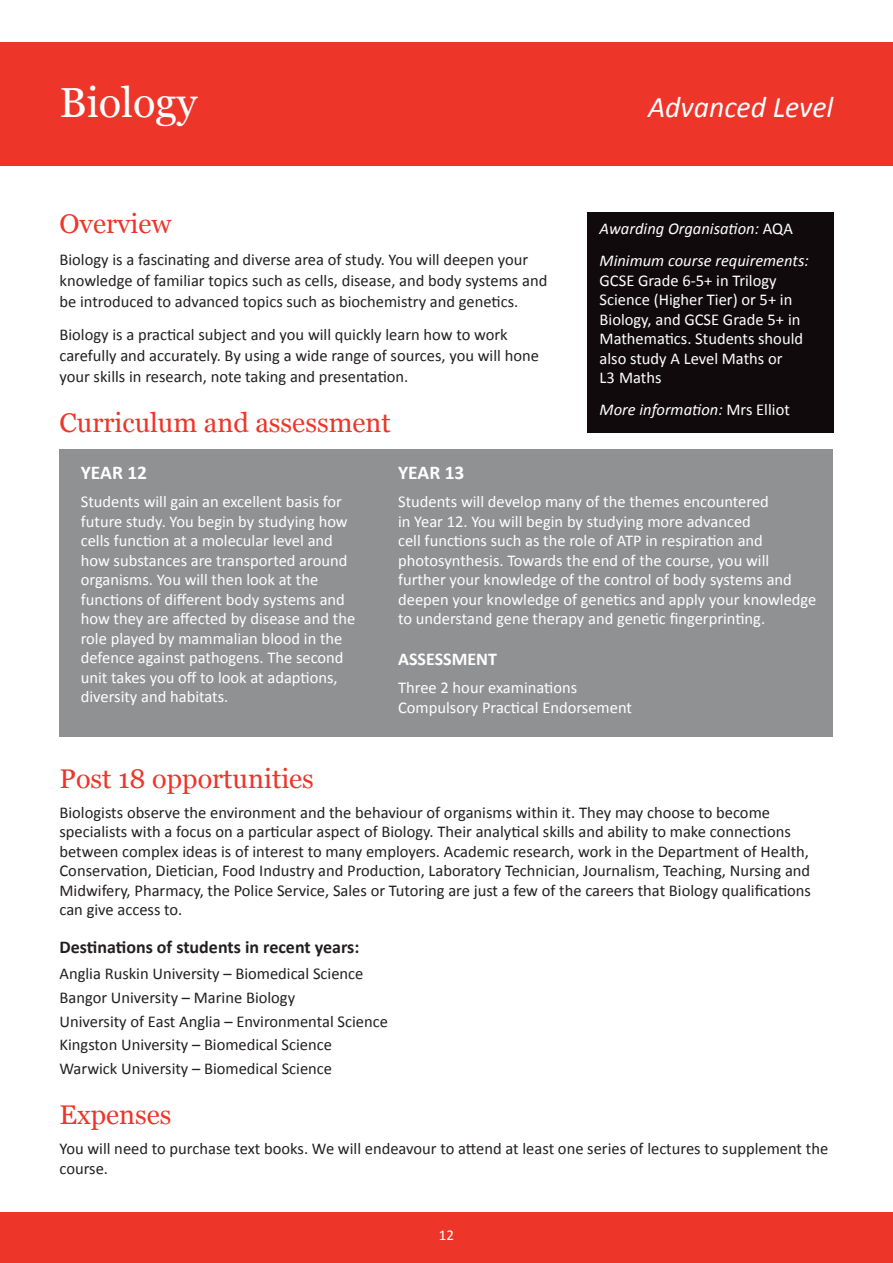
<style>
.page{position:relative;width:893px;height:1263px;background:#fff}
.page>*{position:absolute;margin:0;border:0;box-sizing:border-box;transform-origin:0 0}
.t1{font:42px "Georgia";color:#fff}
.t2{font:italic 30px "Calibri";color:#fff}
.t3{font:27px "Georgia";color:#ee3529}
.t4{font:700 19.5px "Calibri";color:#fff}
.t5{font:700 18px "Calibri";color:#231f20}
.t6{font:700 18px "Calibri";color:#fff}
.t7{font:16.5px/19.5px "Calibri";color:#231f20}
.t8{font:16.5px/19.5px "Calibri";color:#fff}
.t9{font:italic 16.5px/32.2px "Calibri";color:#fff}
.t10{font:15px "Calibri";color:#fff}
.s1{font-style:normal}
</style>
<div class="page">
<div style="left:0;top:1212px;width:893px;height:51px;background:#ee3529"></div>
<div style="left:60px;top:450px;width:773px;height:287px;background:#909193"></div>
<div style="left:0;top:43px;width:893px;height:123px;background:#ee3529"></div>
<div style="left:587px;top:213px;width:246px;height:220px;background:#110a0c"></div>
<h1 class="t1" style="left:60px;top:78px;width:140px">Biology</h1>
<h2 class="t2" style="left:648px;top:88px;width:187px">Advanced Level</h2>
<h3 class="t3" style="left:60px;top:208px;width:113px">overview</h3>
<p class="t7" style="left:60px;top:249px;width:489px;line-height:21px">Biology is a fascinating and diverse area of study. You will deepen your knowledge of familiar topics such as cells, disease, and body systems and be introduced to advanced topics such as biochemistry and genetics.</p>
<p class="t7" style="left:60px;top:324px;width:481px;line-height:21px">Biology is a practical subject and you will quickly learn how to work carefully and accurately. By using a wide range of sources, you will hone your skills in research, note taking and presentation.</p>
<h3 class="t3" style="left:60px;top:408px;width:333px">curriculum and assessment</h3>
<p class="t9" style="left:600px;top:212px;width:211px">Awarding Organisation: <span class="s1">AQA<br></span>Minimum course requirements:</p>
<p class="t8" style="left:600px;top:270px;width:205px">GCSE Grade 6-5+ in Trilogy<br>Science (Higher Tier) or 5+ in<br>Biology, and GCSE Grade 5+ in<br>Mathematics. Students should also study A Level Maths or<br>L3 Maths</p>
<p class="t9" style="left:600px;top:394px;width:192px">More information: <span class="s1">Mrs Elliot</span></p>
<p class="t4" style="left:81px;top:461px;width:68px">YEAR 12</p>
<p class="t8" style="left:81px;top:492px;width:276px">Students will gain an excellent basis for future study. You begin by studying how cells function at a molecular level and how substances are transported around organisms. You will then look at the functions of different body systems and how they are affected by disease and the role played by mammalian blood in the defence against pathogens. The second unit takes you off to look at adaptions, diversity and habitats.</p>
<p class="t4" style="left:398px;top:461px;width:68px">YEAR 13</p>
<p class="t8" style="left:398px;top:492px;width:420px">Students will develop many of the themes encountered<br>in Year 12. You will begin by studying more advanced<br>cell functions such as the role of ATP in respiration and photosynthesis. Towards the end of the course, you will further your knowledge of the control of body systems and deepen your knowledge of genetics and apply your knowledge to understand gene therapy and genetic fingerprinting.</p>
<p class="t6" style="left:398px;top:648px;width:100px">ASSESSMENT</p>
<p class="t8" style="left:398px;top:678px;width:235px">Three 2 hour examinations<br>Compulsory Practical Endorsement</p>
<h3 class="t3" style="left:60px;top:763px;width:256px">Post 18 opportunities</h3>
<p class="t7" style="left:60px;top:802px;width:753px">Biologists observe the environment and the behaviour of organisms within it. They may choose to become specialists with a focus on a particular aspect of Biology. Their analytical skills and ability to make connections between complex ideas is of interest to many employers. Academic research, work in the Department of Health, Conservation, Dietician, Food Industry and Production, Laboratory Technician, Journalism, Teaching, Nursing and Midwifery, Pharmacy, the Police Service, Sales or Tutoring are just a few of the careers that Biology qualifications can give access to.</p>
<p class="t5" style="left:60px;top:936px;width:301px">Destinations of students in recent years:</p>
<p class="t7" style="left:60px;top:961px;width:330px;line-height:23.7px">Anglia Ruskin University – Biomedical Science Bangor University – Marine Biology<br>University of East Anglia – Environmental Science Kingston University – Biomedical Science Warwick University – Biomedical Science</p>
<h3 class="t3" style="left:60px;top:1099px;width:114px">expenses</h3>
<p class="t7" style="left:60px;top:1139px;width:770px">You will need to purchase text books. We will endeavour to attend at least one series of lectures to supplement the course.</p>
<p class="t10" style="left:439px;top:1226px;width:17px">12</p>
</div>
